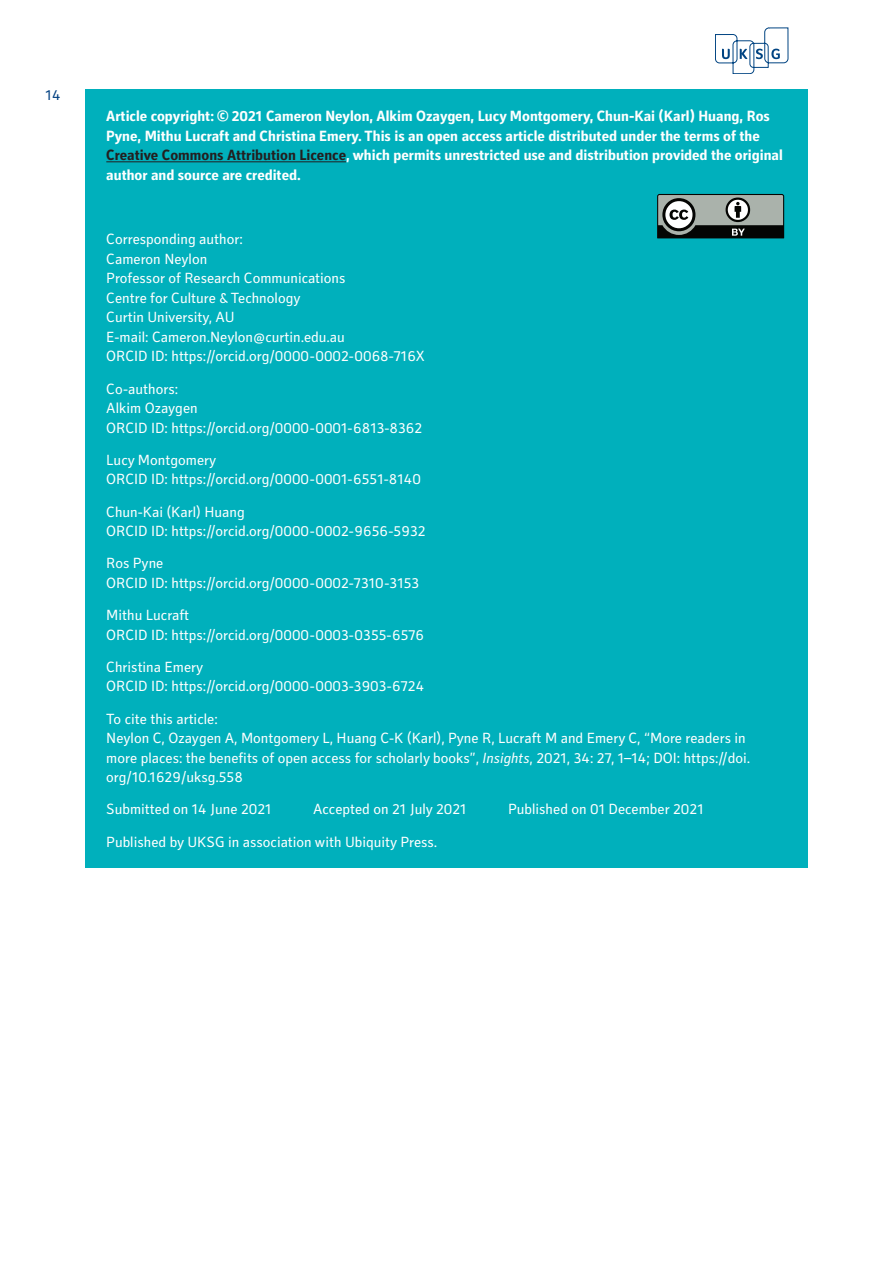
<style>
.page{position:relative;width:893px;height:1263px;background:#fff}
.page>*{position:absolute;margin:0;border:0;box-sizing:border-box;transform-origin:0 0}
.Credits{font:15px/19.5px "Secca Std";color:#fff}
.Credits_-_Author{font:700 15px/19.5px "Secca Std";color:#fff}
.t1{font:15px "Secca Std";color:#014081}
.s1{color:#231f20}
.s2{font-style:italic}
</style>
<div class="page">
<svg style="left:715px;top:28px;width:73px;height:46px"></svg>
<div style="left:85px;top:89px;width:723px;height:779px;background:#00b0bc"></div>
<hr style="left:106px;top:161px;width:240px;height:1px;background:#231f20">
<svg style="left:657px;top:194px;width:128px;height:45px;background:#727975"></svg>
<p class="t1" style="left:46px;top:87px;width:17px">14</p>
<p class="Credits_-_Author" style="left:106px;top:107px;width:678px">Article copyright: © 2021 Cameron Neylon, Alkim Ozaygen, Lucy Montgomery, Chun-Kai (Karl) Huang, Ros Pyne, Mithu Lucraft and Christina Emery. This is an open access article distributed under the terms of the <span class="s1">Creative Commons Attribution Licence</span>, which permits unrestricted use and distribution provided the original author and source are credited.</p>
<p class="Credits" style="left:106px;top:230px;width:320px">Corresponding author:<br>Cameron Neylon<br>Professor of Research Communications<br>Centre for Culture &amp; Technology<br>Curtin University, AU<br>E-mail: Cameron.Neylon@curtin.edu.au<br>ORCID ID: https://orcid.org/0000-0002-0068-716X</p>
<p class="Credits" style="left:106px;top:379px;width:318px">Co-authors:<br>Alkim Ozaygen<br>ORCID ID: https://orcid.org/0000-0001-6813-8362</p>
<p class="Credits" style="left:106px;top:451px;width:316px">Lucy Montgomery<br>ORCID ID: https://orcid.org/0000-0001-6551-8140</p>
<p class="Credits" style="left:106px;top:502px;width:321px">Chun-Kai (Karl) Huang<br>ORCID ID: https://orcid.org/0000-0002-9656-5932</p>
<p class="Credits" style="left:106px;top:554px;width:315px">Ros Pyne<br>ORCID ID: https://orcid.org/0000-0002-7310-3153</p>
<p class="Credits" style="left:106px;top:606px;width:319px">Mithu Lucraft<br>ORCID ID: https://orcid.org/0000-0003-0355-6576</p>
<p class="Credits" style="left:106px;top:658px;width:319px">Christina Emery<br>ORCID ID: https://orcid.org/0000-0003-3903-6724</p>
<p class="Credits" style="left:106px;top:709px;width:645px">To cite this article:<br>Neylon C, Ozaygen A, Montgomery L, Huang C-K (Karl), Pyne R, Lucraft M and Emery C, “More readers in more places: the benefits of open access for scholarly books”, <span class="s2">Insights</span>, 2021, 34: 27, 1–14; DOI: https://doi. org/10.1629/uksg.558</p>
<p class="Credits" style="left:106px;top:800px;width:167px">Submitted on 14 June 2021</p>
<p class="Credits" style="left:313px;top:800px;width:155px">Accepted on 21 July 2021</p>
<p class="Credits" style="left:508px;top:800px;width:197px">Published on 01 December 2021</p>
<p class="Credits" style="left:106px;top:832px;width:333px">Published by UKSG in association with Ubiquity Press.</p>
</div>
